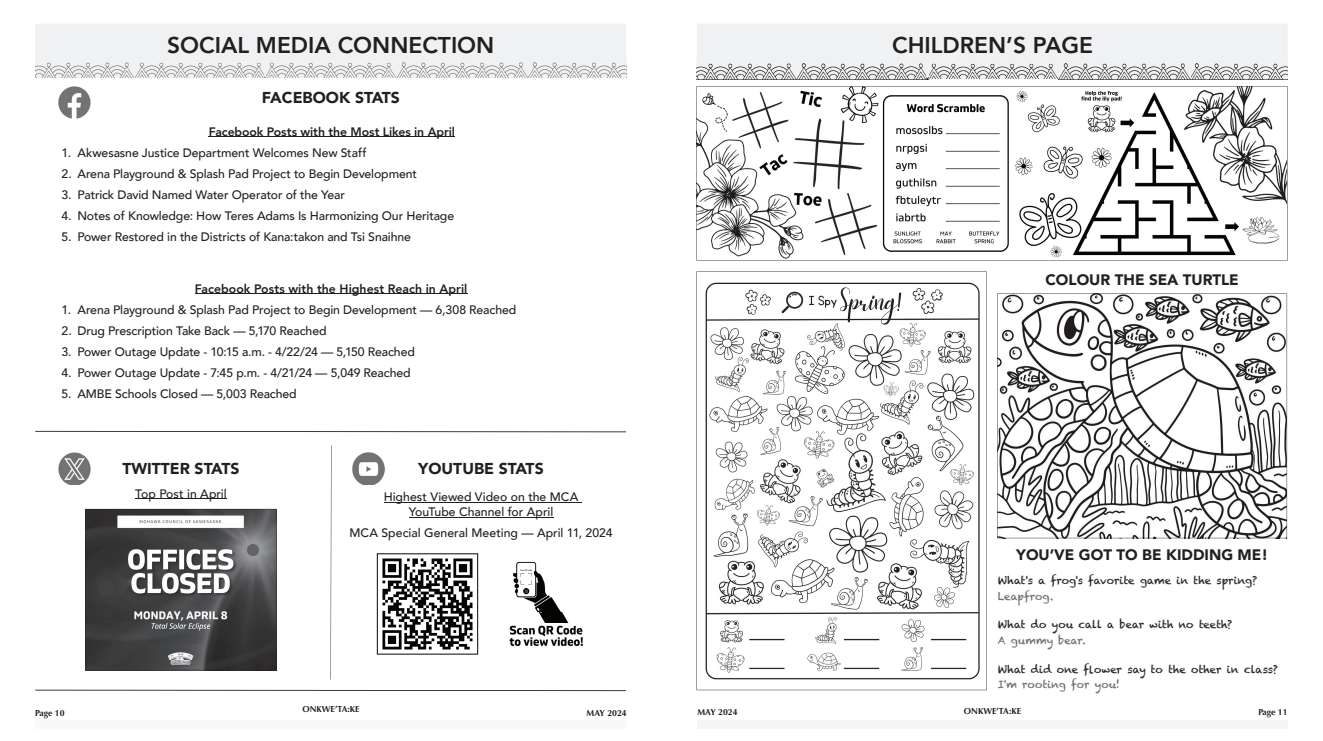
<style>
.page{position:relative;width:1323px;height:741px;background:#fff}
.page>*{position:absolute;margin:0;border:0;box-sizing:border-box;transform-origin:0 0}
.t1{font:800 22.75px "Avenir";color:#231f20}
.t2{font:900 15.75px "Avenir";color:#231f20}
.t3{font:900 15.14px "Avenir";color:#231f20}
.t4{font:500 12.25px/14.9px "Avenir";letter-spacing:-.01em;color:#231f20;text-align:center}
.t5{font:800 12.25px "Avenir";color:#231f20}
.t6{font:10.5px "Chalkduster";letter-spacing:-.005em;color:#231f20}
.t7{font:10.5px "Chalkduster";color:#6c6d70}
.t8{font:700 8.75px "Optima";color:#231f20}
</style>
<div class="page">
<div style="left:697px;top:719px;width:591px;height:9px;background:#f4f5f5"></div>
<svg style="left:35px;top:24px;width:591px;height:54px"></svg>
<div style="left:35px;top:720px;width:591px;height:9px;background:#f9f9f9"></div>
<svg style="left:697px;top:271px;width:290px;height:419px"></svg>
<svg style="left:997px;top:293px;width:290px;height:245px"></svg>
<svg style="left:697px;top:86px;width:591px;height:174px"></svg>
<hr style="left:384px;top:502px;width:198px;height:1px;background:#231f20">
<hr style="left:409px;top:516px;width:144px;height:1px;background:#231f20">
<hr style="left:135px;top:498px;width:92px;height:1px;background:#231f20">
<hr style="left:209px;top:136px;width:246px;height:1px;background:#231f20">
<svg style="left:35px;top:430px;width:591px;height:2px"></svg>
<svg style="left:331px;top:445px;width:1px;height:190px"></svg>
<svg style="left:35px;top:689px;width:293px;height:1px"></svg>
<hr style="left:195px;top:293px;width:273px;height:1px;background:#231f20">
<svg style="left:86px;top:508px;width:190px;height:162px"></svg>
<svg style="left:697px;top:24px;width:591px;height:55px"></svg>
<svg style="left:377px;top:553px;width:101px;height:101px"></svg>
<img style="left:58px;top:452px;width:33px;height:33px">
<img style="left:58px;top:87px;width:33px;height:32px">
<img style="left:352px;top:452px;width:33px;height:33px">
<img style="left:509px;top:622px;width:74px;height:24px">
<img style="left:513px;top:561px;width:55px;height:61px">
<h1 class="t1" style="left:167px;top:27px;width:329px">SOCIAL MEDIA CONNECTION</h1>
<p class="t2" style="left:262px;top:83px;width:140px">FACEBOOK STATS</p>
<p class="t5" style="left:209px;top:122px;width:248px">Facebook Posts with the Most Likes in April</p>
<p class="t4" style="left:62px;top:144px;width:306px">1. Akwesasne Justice Department Welcomes New Staff</p>
<p class="t4" style="left:62px;top:165px;width:357px">2. Arena Playground &amp; Splash Pad Project to Begin Development</p>
<p class="t4" style="left:62px;top:187px;width:285px">3. Patrick David Named Water Operator of the Year</p>
<p class="t4" style="left:62px;top:208px;width:394px">4. Notes of Knowledge: How Teres Adams Is Harmonizing Our Heritage</p>
<p class="t4" style="left:62px;top:229px;width:351px">5. Power Restored in the Districts of Kana:takon and Tsi Snaihne</p>
<p class="t5" style="left:195px;top:279px;width:274px">Facebook Posts with the Highest Reach in April</p>
<p class="t4" style="left:62px;top:301px;width:456px">1. Arena Playground &amp; Splash Pad Project to Begin Development — 6,308 Reached</p>
<p class="t4" style="left:62px;top:322px;width:266px">2. Drug Prescription Take Back — 5,170 Reached</p>
<p class="t4" style="left:62px;top:343px;width:355px">3. Power Outage Update - 10:15 a.m. - 4/22/24 — 5,150 Reached</p>
<p class="t4" style="left:62px;top:364px;width:350px">4. Power Outage Update - 7:45 p.m. - 4/21/24 — 5,049 Reached</p>
<p class="t4" style="left:62px;top:385px;width:237px">5. AMBE Schools Closed — 5,003 Reached</p>
<p class="t2" style="left:122px;top:455px;width:119px">TWITTER STATS</p>
<p class="t2" style="left:418px;top:455px;width:127px">YOUTUBE STATS</p>
<p class="t4" style="left:135px;top:485px;width:93px">Top Post in April</p>
<p class="t8" style="left:35px;top:707px;width:31px">Page 10</p>
<p class="t4" style="left:384px;top:489px;width:196px">Highest Viewed Video on the MCA<br>YouTube Channel for April</p>
<p class="t4" style="left:350px;top:524px;width:264px">MCA Special General Meeting — April 11, 2024</p>
<p class="t8" style="left:302px;top:704px;width:59px">ONKWE’TA:KE</p>
<p class="t8" style="left:587px;top:707px;width:42px">MAY 2024</p>
<h1 class="t1" style="left:892px;top:27px;width:202px">CHILDREN’S PAGE</h1>
<p class="t3" style="left:1046px;top:267px;width:195px">COLOUR THE SEA TURTLE</p>
<p class="t3" style="left:1016px;top:541px;width:253px">YOU’VE GOT TO BE KIDDING ME!</p>
<p class="t6" style="left:998px;top:574px;width:261px">What's a frog's favorite game in the spring?</p>
<p class="t7" style="left:998px;top:590px;width:57px">Leapfrog.</p>
<p class="t6" style="left:998px;top:618px;width:236px">What do you call a bear with no teeth?</p>
<p class="t7" style="left:998px;top:634px;width:89px">A gummy bear.</p>
<p class="t6" style="left:998px;top:662px;width:282px">What did one flower say to the other in class?</p>
<p class="t7" style="left:998px;top:678px;width:124px">I'm rooting for you!</p>
<p class="t8" style="left:964px;top:705px;width:59px">ONKWE’TA:KE</p>
<p class="t8" style="left:697px;top:706px;width:42px">MAY 2024</p>
<p class="t8" style="left:1258px;top:706px;width:31px">Page 11</p>
</div>
